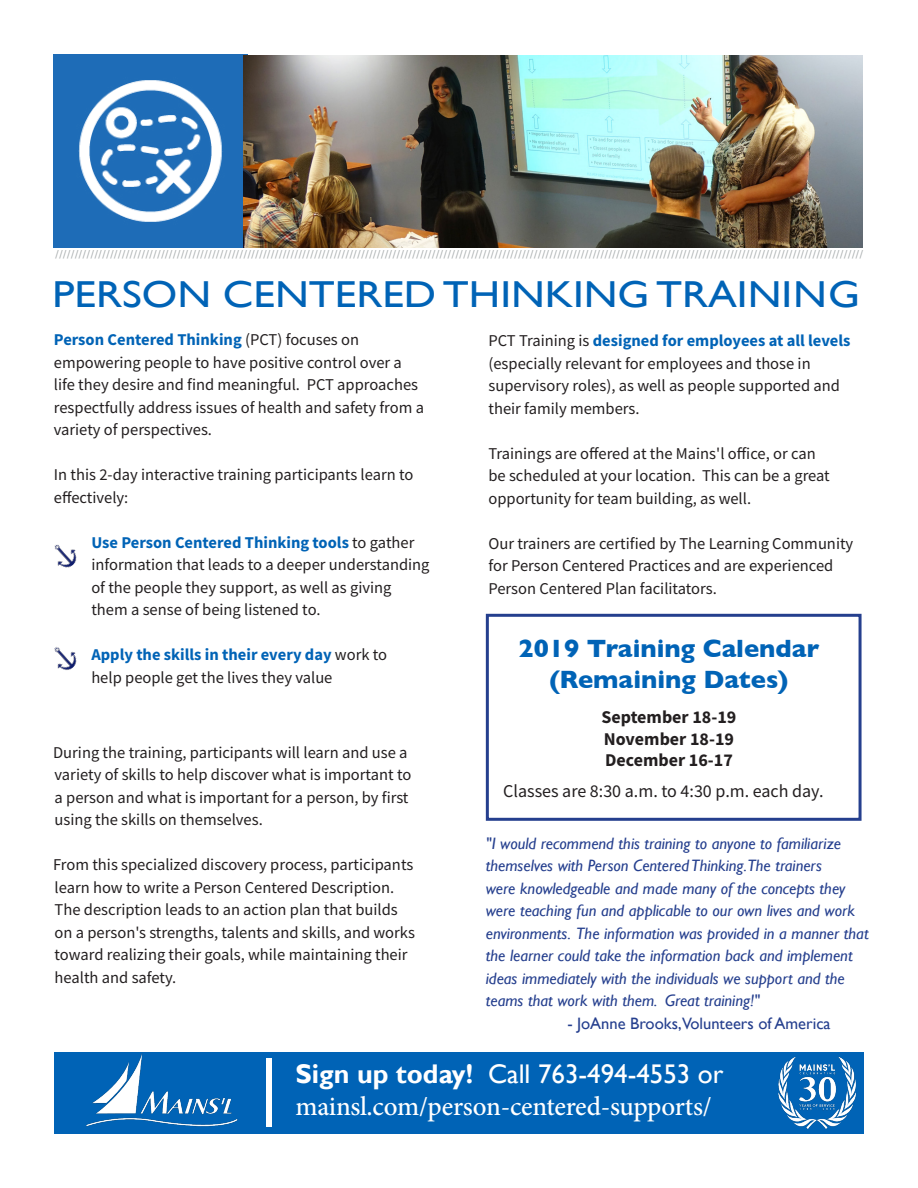
<style>
.page{position:relative;width:918px;height:1188px;background:#fff}
.page>*{position:absolute;margin:0;border:0;box-sizing:border-box;transform-origin:0 0}
.t1{font:75px "Gill Sans";color:#fff}
.t2{font:37.5px "Gill Sans";color:#0063b6;scale:1.15 1}
.t3{font:500 27px "Minion Pro";letter-spacing:-.01em;color:#fff}
.t4{font:27px "Gill Sans";color:#fff}
.t5{font:700 25.5px "Gill Sans";color:#0063b6}
.t6{font:700 18px "Source Sans Pro";color:#231f20}
.t7{font:18px "Source Sans Pro";color:#231f20}
.t8{font:16.5px/22.5px "Source Sans Pro";color:#231f20}
.t9{font:italic 16.5px/22.5px "Gill Sans";color:#253f8e}
.t10{font:16.5px "Gill Sans";color:#253f8e}
.t11{font:700 12px "Minion Pro";color:#aaafb0}
.s1{font-weight:700;color:#0063b6}
.s2{font-weight:700}
</style>
<div class="page">
<div style="left:486px;top:614px;width:376px;height:207px;border:3px solid #253f8e"></div>
<div style="left:55px;top:1052px;width:809px;height:82px;background:#0063b6"></div>
<img style="left:86px;top:1053px;width:152px;height:74px">
<img style="left:54px;top:54px;width:193px;height:194px">
<img style="left:54px;top:647px;width:23px;height:23px">
<img style="left:54px;top:544px;width:23px;height:24px">
<img style="left:243px;top:55px;width:620px;height:193px">
<img style="left:778px;top:1057px;width:78px;height:72px">
<p class="t11" style="left:55px;top:246px;width:810px">//////////////////////////////////////////////////////////////////////////////////////////////////////////////////////////////////////////////////////////////////////////////////////////////////////////////</p>
<p class="t2" style="left:52px;top:272px;width:704px">PERSON CENTERED THINKING TRAINING</p>
<p class="t8" style="left:54px;top:329px;width:372px"><span class="s1">Person Centered Thinking</span> (PCT) focuses on empowering people to have positive control over a life they desire and find meaningful. PCT approaches respectfully address issues of health and safety from a variety of perspectives.</p>
<p class="t8" style="left:54px;top:464px;width:361px">In this 2-day interactive training participants learn to effectively:</p>
<p class="t8" style="left:91px;top:531px;width:340px"><span class="s1">Use Person Centered Thinking tools</span> to gather information that leads to a deeper understanding of the people they support, as well as giving them a sense of being listened to.</p>
<p class="t8" style="left:91px;top:644px;width:297px"><span class="s1">Apply the skills in their every day</span> work to help people get the lives they value</p>
<p class="t8" style="left:53px;top:741px;width:360px">During the training, participants will learn and use a variety of skills to help discover what is important to a person and what is important for a person, by first using the skills on themselves.</p>
<p class="t8" style="left:53px;top:854px;width:363px">From this specialized discovery process, participants learn how to write a Person Centered Description.<br>The description leads to an action plan that builds on a person's strengths, talents and skills, and works toward realizing their goals, while maintaining their health and safety.</p>
<p class="t8" style="left:488px;top:329px;width:364px">PCT Training is <span class="s1">designed for employees at all levels </span>(especially relevant for employees and those in supervisory roles), as well as people supported and their family members.</p>
<p class="t8" style="left:488px;top:442px;width:343px">Trainings are offered at the Mains'l office, or can be scheduled at your location. This can be a great opportunity for team building, as well.</p>
<p class="t8" style="left:488px;top:532px;width:366px">Our trainers are certified by The Learning Community for Person Centered Practices and are experienced<br>Person Centered Plan facilitators.</p>
<p class="t5" style="left:519px;top:633px;width:302px">2019 Training Calendar</p>
<p class="t5" style="left:550px;top:664px;width:240px">(Remaining Dates)</p>
<p class="t6" style="left:602px;top:705px;width:136px">September 18-19</p>
<p class="t6" style="left:604px;top:726px;width:132px">November 18-19</p>
<p class="t6" style="left:605px;top:748px;width:129px">December 16-17</p>
<p class="t7" style="left:503px;top:779px;width:322px">Classes are 8:30 a.m. to 4:30 p.m. each day.</p>
<p class="t9" style="left:486px;top:832px;width:384px">"I would recommend this training to anyone to familiarize themselves with Person Centered Thinking.The trainers<br>were knowledgeable and made many of the concepts they were teaching fun and applicable to our own lives and work environments. The information was provided in a manner that the learner could take the information back and implement ideas immediately with the individuals we support and the teams that work with them. Great training!"</p>
<p class="t10" style="left:567px;top:1014px;width:265px">- JoAnne Brooks,Volunteers of America</p>
<p class="t1" style="left:260px;top:1041px;width:21px">|</p>
<p class="t4" style="left:296px;top:1058px;width:430px"><span class="s2">Sign up today!</span> Call 763-494-4553 or</p>
<p class="t3" style="left:296px;top:1088px;width:418px">mainsl.com/person-centered-supports/</p>
</div>
